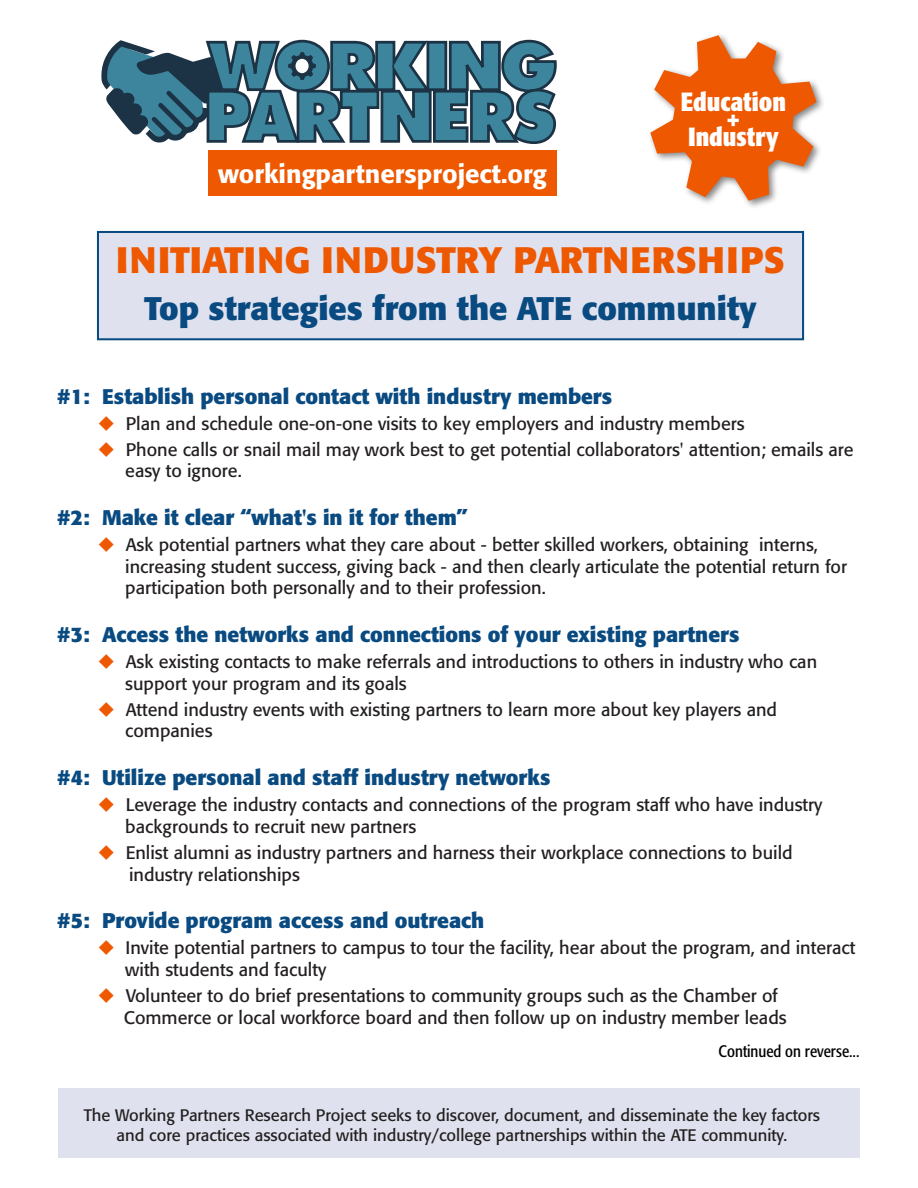
<style>
.page{position:relative;width:918px;height:1188px;background:#fff}
.page>*{position:absolute;margin:0;border:0;box-sizing:border-box;transform-origin:0 0}
.t1{font:700 36.45px "Formata";color:#ee5801}
.t2{font:700 32.4px "Formata";color:#094a81}
.t3{font:700 condensed 26.1px "Formata";color:#fff}
.t4{font:500 25.8px "Formata";color:#fff}
.t5{font:700 21px "Formata";color:#094a81}
.t6{font:18px/21.6px "Formata";color:#231f20}
.t7{font:16.5px/19.8px "Formata";color:#231f20;text-align:center}
.t8{font:condensed 16.5px "Formata";color:#000}
.s1{color:#ee5801}
</style>
<div class="page">
<div style="left:59px;top:1088px;width:801px;height:70px;background:#dfe2ee"></div>
<svg style="left:101px;top:40px;width:456px;height:104px"></svg>
<div style="left:296px;top:59px;width:13px;height:14px;background:#fff;border-radius:50%"></div>
<div style="left:647px;top:32px;width:178px;height:178px;background:#231f20;opacity:.55"></div>
<svg style="left:650px;top:35px;width:167px;height:166px"></svg>
<div style="left:208px;top:150px;width:349px;height:45px;background:#ee5801"></div>
<div style="left:97px;top:231px;width:707px;height:109px;background:#dfe2ee;border:2px solid #094a81"></div>
<h3 class="t4" style="left:218px;top:158px;width:330px">workingpartnersproject.org</h3>
<h3 class="t3" style="left:681px;top:86px;width:107px">Education</h3>
<h3 class="t3" style="left:727px;top:103px;width:15px">+</h3>
<h3 class="t3" style="left:688px;top:120px;width:92px">Industry</h3>
<h1 class="t1" style="left:116px;top:238px;width:670px">INITIATING INDUSTRY PARTNERSHIPS</h1>
<h2 class="t2" style="left:144px;top:288px;width:614px">Top strategies from the ATE community</h2>
<p class="t5" style="left:57px;top:383px;width:557px">#1: Establish personal contact with industry members</p>
<p class="t6" style="left:97px;top:412px;width:649px"><span class="s1">◆</span> Plan and schedule one-on-one visits to key employers and industry members</p>
<p class="t6" style="left:125px;top:439px;width:730px;text-indent:-28px"><span class="s1">◆</span> Phone calls or snail mail may work best to get potential collaborators' attention; emails are easy to ignore.</p>
<p class="t5" style="left:57px;top:504px;width:412px">#2: Make it clear “what's in it for them”</p>
<p class="t6" style="left:125px;top:534px;width:723px;text-indent:-28px"><span class="s1">◆</span> Ask potential partners what they care about - better skilled workers, obtaining interns, increasing student success, giving back - and then clearly articulate the potential return for participation both personally and to their profession.</p>
<p class="t5" style="left:57px;top:621px;width:684px">#3: Access the networks and connections of your existing partners</p>
<p class="t6" style="left:125px;top:651px;width:693px;text-indent:-28px"><span class="s1">◆</span> Ask existing contacts to make referrals and introductions to others in industry who can support your program and its goals</p>
<p class="t6" style="left:125px;top:699px;width:653px;text-indent:-28px"><span class="s1">◆</span> Attend industry events with existing partners to learn more about key players and companies</p>
<p class="t5" style="left:57px;top:765px;width:495px">#4: Utilize personal and staff industry networks</p>
<p class="t6" style="left:125px;top:794px;width:699px;text-indent:-28px"><span class="s1">◆</span> Leverage the industry contacts and connections of the program staff who have industry backgrounds to recruit new partners</p>
<p class="t6" style="left:129px;top:842px;width:665px;text-indent:-32px"><span class="s1">◆</span> Enlist alumni as industry partners and harness their workplace connections to build industry relationships</p>
<p class="t5" style="left:57px;top:908px;width:429px">#5: Provide program access and outreach</p>
<p class="t6" style="left:125px;top:937px;width:732px;text-indent:-28px"><span class="s1">◆</span> Invite potential partners to campus to tour the facility, hear about the program, and interact with students and faculty</p>
<p class="t6" style="left:124px;top:985px;width:664px;text-indent:-26px"><span class="s1">◆</span> Volunteer to do brief presentations to community groups such as the Chamber of<br>Commerce or local workforce board and then follow up on industry member leads</p>
<p class="t8" style="left:719px;top:1041px;width:142px">Continued on reverse...</p>
<p class="t7" style="left:84px;top:1105px;width:738px">The Working Partners Research Project seeks to discover, document, and disseminate the key factors and core practices associated with industry/college partnerships within the ATE community.</p>
</div>
